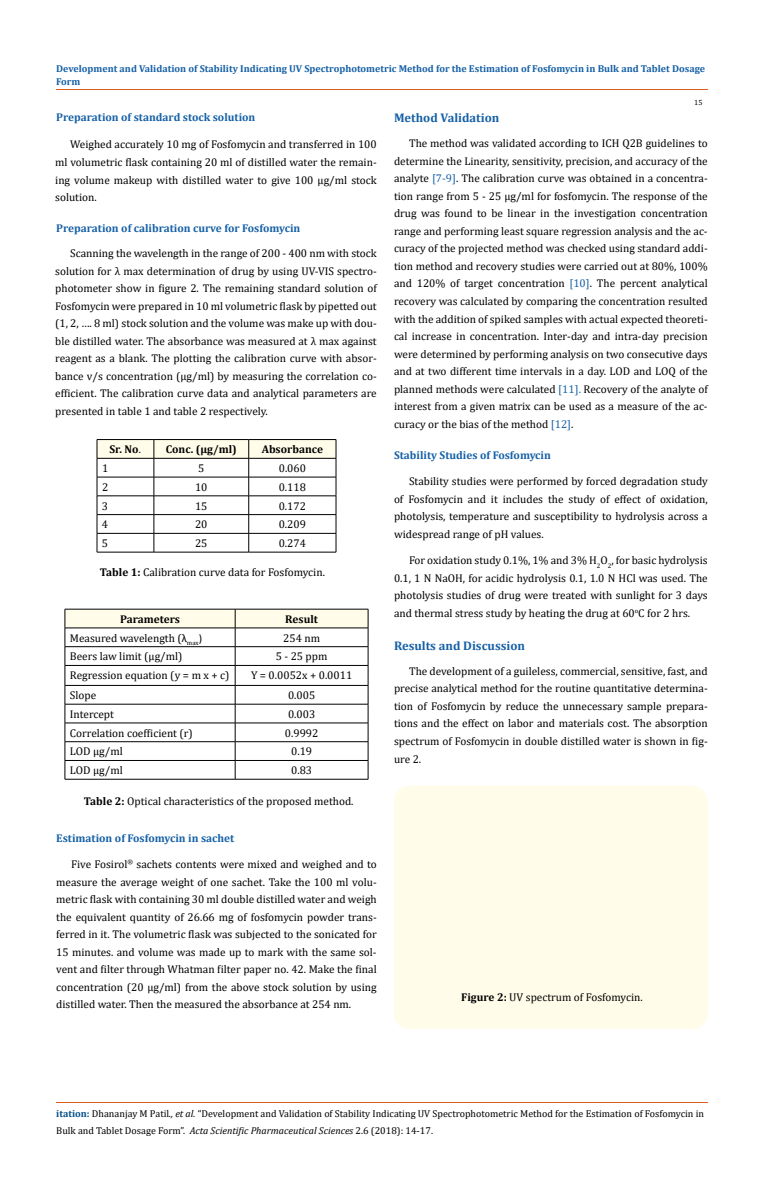
<style>
.page{position:relative;width:764px;height:1202px;background:#fff}
.page>*{position:absolute;margin:0;border:0;box-sizing:border-box;transform-origin:0 0}
.t1{font:700 12.5px "Cambria";color:#1560a6}
.t2{font:11.25px/17.5px "Cambria";color:#000;text-align:justify}
.t3{font:700 11.25px "Cambria";color:#1560a6}
.t4{font:700 11.25px "Cambria";color:#000}
.t5{font:10px/17.5px "Cambria";color:#000}
.t6{font:700 10px/13.8px "Cambria";color:#1560a6}
.t7{font:7.5px "Cambria";color:#000}
.s1{font-family:"Calibri";font-weight:400}
.s2{font-weight:700}
.s3{font-family:"Calibri"}
.s4{color:#1560a6}
.s5{font-weight:700;color:#035089}
.s6{font-style:italic}
</style>
<div class="page">
<div style="left:394px;top:785px;width:314px;height:243px;background:#fffde9;border-radius:15px"></div>
<svg style="left:97px;top:439px;width:240px;height:113px"></svg>
<hr style="left:97px;top:552px;width:57px;height:1px;background:#000">
<hr style="left:154px;top:552px;width:95px;height:1px;background:#000">
<hr style="left:249px;top:552px;width:87px;height:1px;background:#000">
<svg style="left:65px;top:609px;width:304px;height:170px"></svg>
<hr style="left:65px;top:779px;width:170px;height:1px;background:#000">
<hr style="left:235px;top:779px;width:133px;height:1px;background:#000">
<hr style="left:56px;top:90px;width:652px;height:1px;background:#e05d1a">
<hr style="left:56px;top:1102px;width:652px;height:1px;background:#e05d1a">
<p class="t6" style="left:56px;top:61px;width:650px">Development and Validation of Stability Indicating UV Spectrophotometric Method for the Estimation of Fosfomycin in Bulk and Tablet Dosage<br>Form</p>
<p class="t3" style="left:56px;top:109px;width:201px">Preparation of standard stock solution</p>
<p class="t2" style="left:55px;top:136px;width:323px;text-indent:15px">Weighed accurately 10 mg of Fosfomycin and transferred in 100 ml volumetric flask containing 20 ml of distilled water the remain&shy;ing volume makeup with distilled water to give 100 µg/ml stock solution.</p>
<p class="t3" style="left:56px;top:221px;width:246px">Preparation of calibration curve for Fosfomycin</p>
<p class="t2" style="left:55px;top:244px;width:323px;text-indent:15px">Scanning the wavelength in the range of 200 - 400 nm with stock solution for λ max determination of drug by using UV-VIS spectro&shy;photometer show in figure 2. The remaining standard solution of Fosfomycin were prepared in 10 ml volumetric flask by pipetted out (1, 2, …. 8 ml) stock solution and the volume was make up with dou&shy;ble distilled water. The absorbance was measured at λ max against reagent as a blank. The plotting the calibration curve with absor&shy;bance v/s concentration (µg/ml) by measuring the correlation co&shy;efficient. The calibration curve data and analytical parameters are presented in table 1 and table 2 respectively.</p>
<p class="t4" style="left:109px;top:441px;width:33px">Sr. No<span class="s1">.</span></p>
<p class="t4" style="left:166px;top:441px;width:72px">Conc. (µg/ml)</p>
<p class="t4" style="left:262px;top:441px;width:63px">Absorbance</p>
<p class="t2" style="left:102px;top:459px;width:8px">1</p>
<p class="t2" style="left:198px;top:459px;width:8px">5</p>
<p class="t2" style="left:279px;top:459px;width:29px">0.060</p>
<p class="t2" style="left:102px;top:478px;width:8px">2</p>
<p class="t2" style="left:195px;top:478px;width:14px">10</p>
<p class="t2" style="left:279px;top:478px;width:29px">0.118</p>
<p class="t2" style="left:102px;top:497px;width:8px">3</p>
<p class="t2" style="left:195px;top:497px;width:14px">15</p>
<p class="t2" style="left:279px;top:497px;width:29px">0.172</p>
<p class="t2" style="left:102px;top:515px;width:8px">4</p>
<p class="t2" style="left:195px;top:515px;width:14px">20</p>
<p class="t2" style="left:279px;top:515px;width:29px">0.209</p>
<p class="t2" style="left:102px;top:534px;width:8px">5</p>
<p class="t2" style="left:195px;top:534px;width:14px">25</p>
<p class="t2" style="left:279px;top:534px;width:29px">0.274</p>
<p class="t2" style="left:100px;top:564px;width:226px"><span class="s2">Table 1:</span> Calibration curve data for Fosfomycin.</p>
<p class="t4" style="left:120px;top:611px;width:61px">Parameters</p>
<p class="t4" style="left:285px;top:611px;width:34px">Result</p>
<p class="t2" style="left:70px;top:629px;width:134px">Measured wavelength (<span class="s3">λ</span><sub>max</sub><span class="s3">)</span></p>
<p class="t2" style="left:283px;top:629px;width:38px">254 nm</p>
<p class="t2" style="left:70px;top:647px;width:114px">Beers law limit (µg/ml)</p>
<p class="t2" style="left:276px;top:647px;width:53px">5 - 25 ppm</p>
<p class="t2" style="left:70px;top:666px;width:161px">Regression equation (y = m x + c)</p>
<p class="t2" style="left:251px;top:666px;width:103px">Y = 0.0052x + 0.0011</p>
<p class="t2" style="left:70px;top:686px;width:28px">Slope</p>
<p class="t2" style="left:288px;top:686px;width:29px">0.005</p>
<p class="t2" style="left:70px;top:705px;width:46px">Intercept</p>
<p class="t2" style="left:288px;top:705px;width:29px">0.003</p>
<p class="t2" style="left:70px;top:724px;width:124px">Correlation coefficient (r)</p>
<p class="t2" style="left:285px;top:724px;width:35px">0.9992</p>
<p class="t2" style="left:70px;top:742px;width:54px">LOD µg/ml</p>
<p class="t2" style="left:291px;top:742px;width:23px">0.19</p>
<p class="t2" style="left:70px;top:761px;width:54px">LOD µg/ml</p>
<p class="t2" style="left:291px;top:761px;width:23px">0.83</p>
<p class="t2" style="left:84px;top:792px;width:271px"><span class="s2">Table 2:</span> Optical characteristics of the proposed method.</p>
<p class="t3" style="left:56px;top:830px;width:179px">Estimation of Fosfomycin in sachet</p>
<p class="t2" style="left:56px;top:855px;width:322px;text-indent:15px">Five Fosirol<sup>®</sup> sachets contents were mixed and weighed and to measure the average weight of one sachet. Take the 100 ml volu&shy;metric flask with containing 30 ml double distilled water and weigh the equivalent quantity of 26.66 mg of fosfomycin powder trans&shy;ferred in it. The volumetric flask was subjected to the sonicated for 15 minutes. and volume was made up to mark with the same sol&shy;vent and filter through Whatman filter paper no. 42. Make the final concentration (20 μg/ml) from the above stock solution by using distilled water. Then the measured the absorbance at 254 nm.</p>
<p class="t1" style="left:394px;top:109px;width:107px">Method Validation</p>
<p class="t7" style="left:694px;top:98px;width:10px">15</p>
<p class="t2" style="left:394px;top:135px;width:315px;text-indent:15px">The method was validated according to ICH Q2B guidelines to determine the Linearity, sensitivity, precision, and accuracy of the analyte <span class="s4">[7-9]</span>. The calibration curve was obtained in a concentra&shy;tion range from 5 - 25 μg/ml for fosfomycin. The response of the drug was found to be linear in the investigation concentration range and performing least square regression analysis and the ac&shy;curacy of the projected method was checked using standard addi&shy;tion method and recovery studies were carried out at 80%, 100% and 120% of target concentration <span class="s4">[10]</span>. The percent analytical recovery was calculated by comparing the concentration resulted with the addition of spiked samples with actual expected theoreti&shy;cal increase in concentration. Inter-day and intra-day precision were determined by performing analysis on two consecutive days and at two different time intervals in a day. LOD and LOQ of the planned methods were calculated <span class="s4">[11].</span> Recovery of the analyte of interest from a given matrix can be used as a measure of the ac&shy;curacy or the bias of the method <span class="s4">[12]</span>.</p>
<p class="t3" style="left:394px;top:447px;width:158px">Stability Studies of Fosfomycin</p>
<p class="t2" style="left:394px;top:472px;width:315px;text-indent:15px">Stability studies were performed by forced degradation study of Fosfomycin and it includes the study of effect of oxidation, photolysis, temperature and susceptibility to hydrolysis across a widespread range of pH values.</p>
<p class="t2" style="left:394px;top:551px;width:315px;text-indent:15px">For oxidation study 0.1%, 1% and 3% H<sub>2</sub>O<sub>2</sub>, for basic hydrolysis 0.1, 1 N NaOH, for acidic hydrolysis 0.1, 1.0 N HCl was used. The photolysis studies of drug were treated with sunlight for 3 days and thermal stress study by heating the drug at 60<sup>o</sup>C for 2 hrs.</p>
<p class="t1" style="left:394px;top:636px;width:133px">Results and Discussion</p>
<p class="t2" style="left:394px;top:662px;width:315px;text-indent:15px">The development of a guileless, commercial, sensitive, fast, and precise analytical method for the routine quantitative determina&shy;tion of Fosfomycin by reduce the unnecessary sample prepara&shy;tions and the effect on labor and materials cost. The absorption spectrum of Fosfomycin in double distilled water is shown in fig&shy;ure 2.</p>
<p class="t2" style="left:461px;top:987px;width:183px"><span class="s2">Figure 2:</span> UV spectrum of Fosfomycin.</p>
<p class="t5" style="left:56px;top:1104px;width:649px"><span class="s5">itation:</span> Dhananjay M Patil<span class="s6">., et al.</span> “Development and Validation of Stability Indicating UV Spectrophotometric Method for the Estimation of Fosfomycin in<br>Bulk and Tablet Dosage Form”. <span class="s6">Acta Scientific Pharmaceutical Sciences</span> 2.6 (2018): 14-17.</p>
</div>
